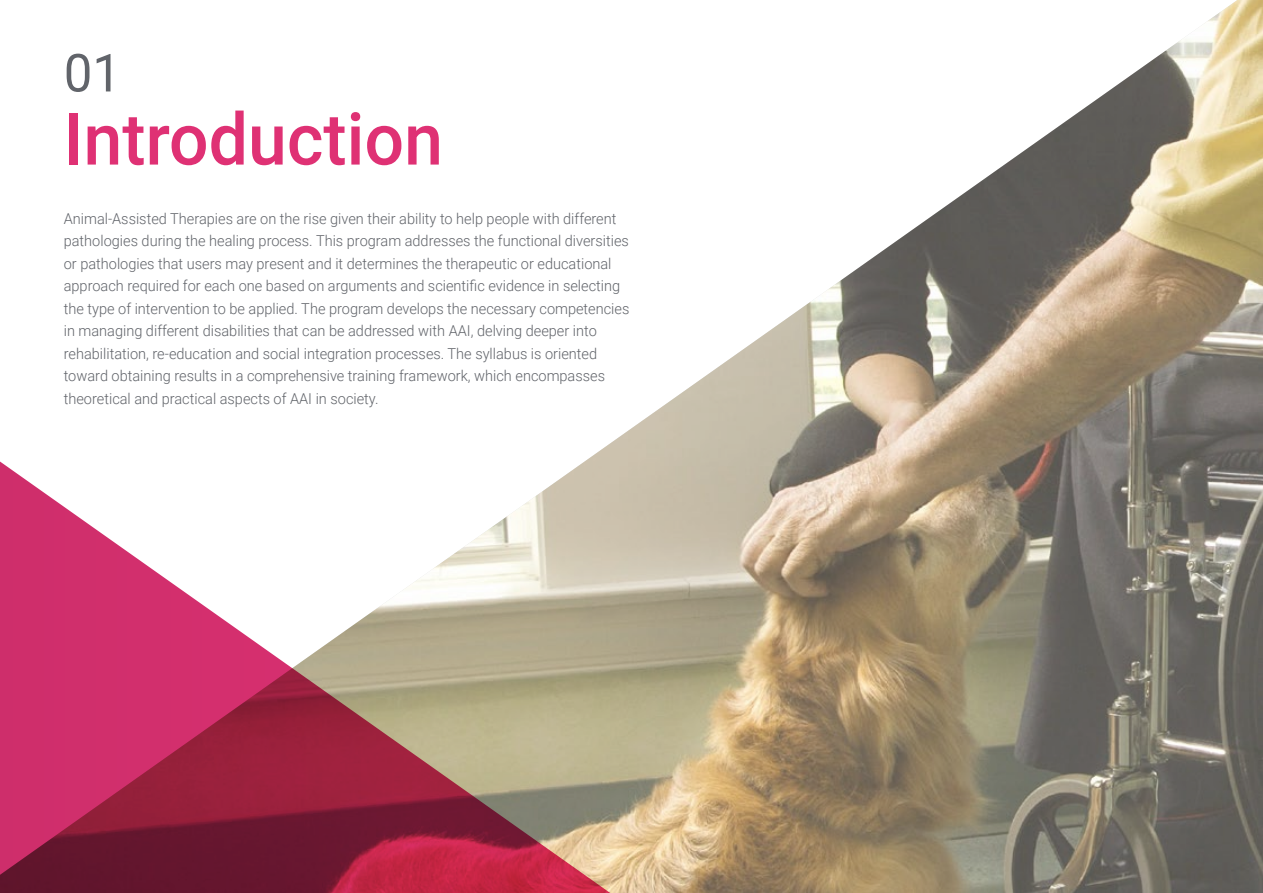
<style>
.page{position:relative;width:1263px;height:893px;background:#fff}
.page>*{position:absolute;margin:0;border:0;box-sizing:border-box;transform-origin:0 0}
.t1{font:500 72px "Roboto";color:#df3174}
.t2{font:52.5px "Roboto";color:#61646a}
.t3{font:300 15px/22.5px "Roboto";color:#61646a}
</style>
<div class="page">
<img style="left:607px;top:0;width:656px;height:893px">
<svg style="left:0;top:446px;width:640px;height:447px"></svg>
<h2 class="t2" style="left:64px;top:36px;width:59px">01</h2>
<h1 class="t1" style="left:64px;top:89px;width:381px">Introduction</h1>
<p class="t3" style="left:64px;top:207px;width:567px">Animal-Assisted Therapies are on the rise given their ability to help people with different pathologies during the healing process. This program addresses the functional diversities or pathologies that users may present and it determines the therapeutic or educational approach required for each one based on arguments and scientific evidence in selecting the type of intervention to be applied. The program develops the necessary competencies in managing different disabilities that can be addressed with AAI, delving deeper into rehabilitation, re-education and social integration processes. The syllabus is oriented toward obtaining results in a comprehensive training framework, which encompasses theoretical and practical aspects of AAI in society.</p>
</div>
